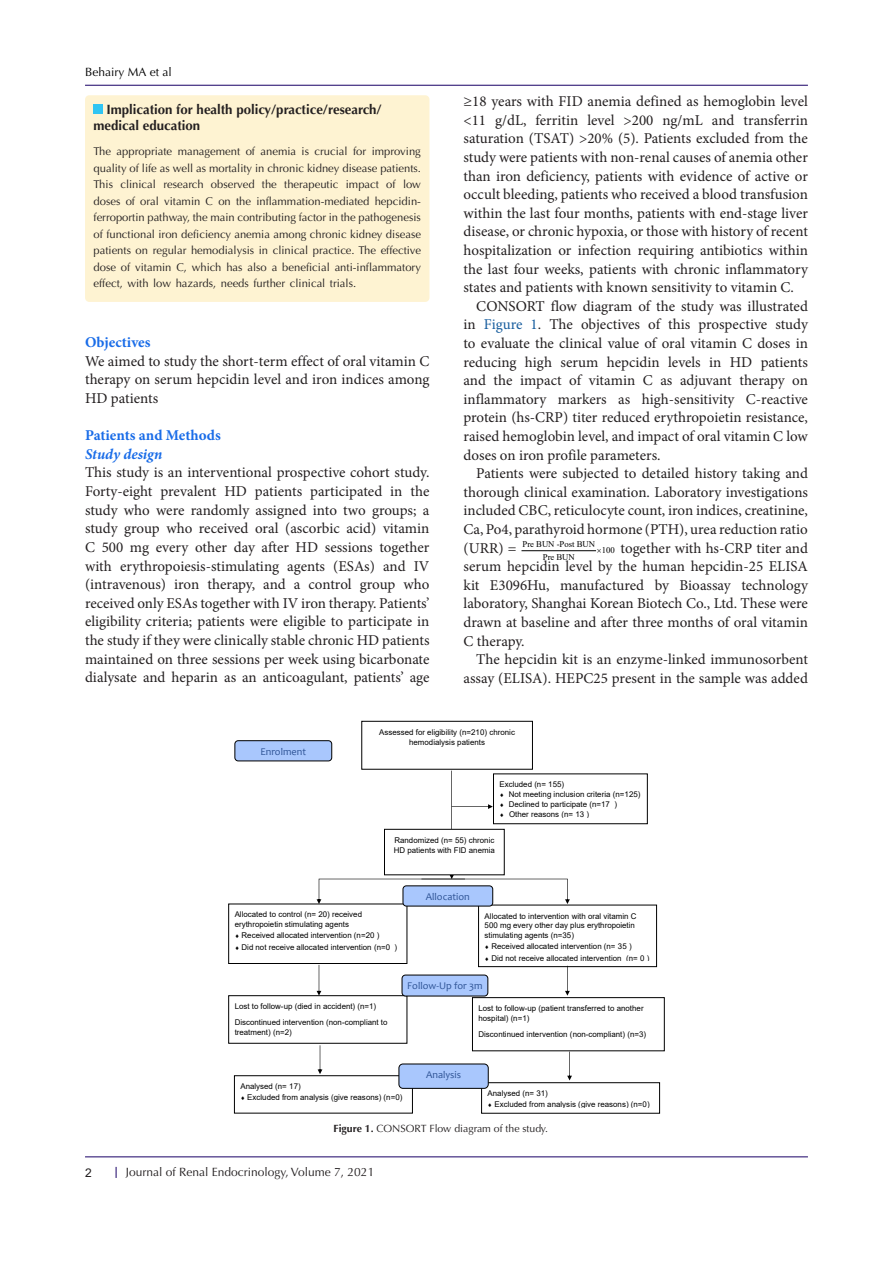
<style>
.page{position:relative;width:893px;height:1263px;background:#fff}
.page>*{position:absolute;margin:0;border:0;box-sizing:border-box;transform-origin:0 0}
.t1{font:15px/18.6px "Minion Pro";color:#231f20;text-align:justify}
.t2{font:700 15px "Minion Pro";color:#196ce8}
.t3{font:italic 700 15px "Minion Pro";color:#196ce8}
.t4{font:700 13.5px/16.5px "Optima LT Std";color:#231f20}
.t5{font:12px "Optima LT Std";color:#231f20}
.t6{font:12px "Optima LT Std";color:#000001}
.t7{font:12px "Arial";color:#231f20}
.t8{font:11.25px/16.5px "Optima LT Std";color:#231f20;text-align:justify}
.t9{font:10.5px "Optima LT Std";color:#231f20}
.t10{font:10.35px "Candara";color:#2f5496}
.t11{font:8.7px "Times New Roman";letter-spacing:-.005em;color:#000}
.t12{font:7.95px/9.9px "Arial";color:#000}
.s1{color:#175d9e}
.s2{font-weight:700}
</style>
<div class="page">
<hr style="left:85px;top:1156px;width:723px;height:1px;background:#190066">
<hr style="left:85px;top:85px;width:723px;height:1px;background:#190066">
<div style="left:85px;top:95px;width:344px;height:207px;background:#fef3d2;border-radius:4px"></div>
<div style="left:94px;top:104px;width:9px;height:10px;background:#30c5f3"></div>
<hr style="left:522px;top:550px;width:74px;height:1px;background:#000">
<div style="left:361px;top:721px;width:172px;height:48px;border:1px solid #000"></div>
<div style="left:234px;top:1075px;width:179px;height:38px;border:1px solid #000"></div>
<div style="left:228px;top:995px;width:179px;height:48px;border:1px solid #000"></div>
<div style="left:228px;top:904px;width:179px;height:60px;border:1px solid #000"></div>
<div style="left:472px;top:997px;width:193px;height:54px;border:1px solid #000"></div>
<div style="left:478px;top:905px;width:179px;height:62px;border:1px solid #000"></div>
<div style="left:481px;top:1082px;width:179px;height:31px;border:1px solid #000"></div>
<svg style="left:403px;top:885px;width:90px;height:21px"></svg>
<div style="left:399px;top:1064px;width:90px;height:25px;background:#a9c7fd;border:1px solid #000;border-radius:4px"></div>
<div style="left:402px;top:975px;width:86px;height:21px;background:#a9c7fd;border:1px solid #000;border-radius:3px"></div>
<svg style="left:317px;top:965px;width:4px;height:31px"></svg>
<svg style="left:565px;top:966px;width:5px;height:30px"></svg>
<svg style="left:318px;top:1045px;width:4px;height:29px"></svg>
<svg style="left:567px;top:1051px;width:5px;height:29px"></svg>
<svg style="left:317px;top:771px;width:253px;height:133px"></svg>
<div style="left:235px;top:740px;width:97px;height:21px;background:#a9c7fd;border:1px solid #000;border-radius:3px"></div>
<p class="t6" style="left:85px;top:65px;width:88px">Behairy MA et al</p>
<p class="t4" style="left:94px;top:101px;width:290px;text-indent:13px">Implication for health policy/practice/research/ medical education</p>
<p class="t8" style="left:94px;top:143px;width:329px">The appropriate management of anemia is crucial for improving quality of life as well as mortality in chronic kidney disease patients.<br>This clinical research observed the therapeutic impact of low doses of oral vitamin C on the inflammation-mediated hepcidin&shy;ferroportin pathway, the main contributing factor in the pathogenesis of functional iron deficiency anemia among chronic kidney disease patients on regular hemodialysis in clinical practice. The effective dose of vitamin C, which has also a beneficial anti-inflammatory effect, with low hazards, needs further clinical trials.</p>
<p class="t2" style="left:85px;top:332px;width:67px">Objectives</p>
<p class="t1" style="left:85px;top:352px;width:346px">We aimed to study the short-term effect of oral vitamin C therapy on serum hepcidin level and iron indices among HD patients</p>
<p class="t2" style="left:85px;top:425px;width:137px">Patients and Methods</p>
<p class="t3" style="left:85px;top:443px;width:79px">Study design</p>
<p class="t1" style="left:85px;top:463px;width:346px">This study is an interventional prospective cohort study.<br>Forty-eight prevalent HD patients participated in the study who were randomly assigned into two groups; a study group who received oral (ascorbic acid) vitamin C 500 mg every other day after HD sessions together with erythropoiesis-stimulating agents (ESAs) and IV (intravenous) iron therapy, and a control group who received only ESAs together with IV iron therapy. Patients’ eligibility criteria; patients were eligible to participate in the study if they were clinically stable chronic HD patients maintained on three sessions per week using bicarbonate dialysate and heparin as an anticoagulant, patients’ age</p>
<p class="t1" style="left:463px;top:92px;width:346px">≥18 years with FID anemia defined as hemoglobin level &lt;11 g/dL, ferritin level &gt;200 ng/mL and transferrin saturation (TSAT) &gt;20% (5). Patients excluded from the study were patients with non-renal causes of anemia other than iron deficiency, patients with evidence of active or occult bleeding, patients who received a blood transfusion within the last four months, patients with end-stage liver disease, or chronic hypoxia, or those with history of recent hospitalization or infection requiring antibiotics within the last four weeks, patients with chronic inflammatory states and patients with known sensitivity to vitamin C.</p>
<p class="t1" style="left:463px;top:297px;width:346px;text-indent:13px">CONSORT flow diagram of the study was illustrated in <span class="s1">Figure 1</span>. The objectives of this prospective study to evaluate the clinical value of oral vitamin C doses in reducing high serum hepcidin levels in HD patients and the impact of vitamin C as adjuvant therapy on inflammatory markers as high-sensitivity C-reactive protein (hs-CRP) titer reduced erythropoietin resistance, raised hemoglobin level, and impact of oral vitamin C low doses on iron profile parameters.</p>
<p class="t1" style="left:463px;top:464px;width:346px;text-indent:13px">Patients were subjected to detailed history taking and thorough clinical examination. Laboratory investigations included CBC, reticulocyte count, iron indices, creatinine, Ca, Po4, parathyroid hormone (PTH), urea reduction ratio (URR) =</p>
<p class="t11" style="left:523px;top:538px;width:74px">Pre BUN -Post BUN</p>
<p class="t1" style="left:463px;top:539px;width:346px;text-indent:157px">together with hs-CRP titer and serum hepcidin level by the human hepcidin-25 ELISA kit E3096Hu, manufactured by Bioassay technology laboratory, Shanghai Korean Biotech Co., Ltd. These were drawn at baseline and after three months of oral vitamin C therapy.</p>
<p class="t1" style="left:463px;top:650px;width:346px;text-align:right">The hepcidin kit is an enzyme-linked immunosorbent assay (ELISA). HEPC25 present in the sample was added</p>
<p class="t11" style="left:602px;top:544px;width:15px">100</p>
<p class="t11" style="left:543px;top:551px;width:34px">Pre BUN</p>
<p class="t10" style="left:260px;top:745px;width:47px">Enrolment</p>
<p class="t12" style="left:379px;top:727px;width:137px;text-align:center">Assessed for eligibility (n=210) chronic hemodialysis patients</p>
<p class="t12" style="left:499px;top:779px;width:66px">Excluded (n= 155)</p>
<p class="t12" style="left:499px;top:789px;width:142px">◻ Not meeting inclusion criteria (n=125)</p>
<p class="t12" style="left:499px;top:799px;width:119px">◻ Declined to participate (n=17 )</p>
<p class="t12" style="left:499px;top:809px;width:91px">◻ Other reasons (n= 13 )</p>
<p class="t12" style="left:394px;top:835px;width:103px">Randomized (n= 55) chronic<br>HD patients with FID anemia</p>
<p class="t10" style="left:426px;top:890px;width:45px">Allocation</p>
<p class="t12" style="left:235px;top:910px;width:129px">Allocated to control (n= 20) received erythropoietin stimulating agents</p>
<p class="t12" style="left:235px;top:930px;width:146px">◻ Received allocated intervention (n=20 )</p>
<p class="t12" style="left:235px;top:942px;width:164px">◻ Did not receive allocated intervention (n=0 )</p>
<p class="t12" style="left:235px;top:998px;width:154px;line-height:16.2px">Lost to follow-up (died in accident) (n=1)<br>Discontinued intervention (non-compliant to</p>
<p class="t12" style="left:235px;top:1027px;width:59px">treatment) (n=2)</p>
<p class="t12" style="left:485px;top:911px;width:153px">Allocated to intervention with oral vitamin C<br>500 mg every other day plus erythropoietin stimulating agents (n=35)</p>
<p class="t12" style="left:485px;top:941px;width:148px">◻ Received allocated intervention (n= 35 )</p>
<p class="t12" style="left:485px;top:953px;width:166px">◻ Did not receive allocated intervention (n= 0 )</p>
<p class="t10" style="left:407px;top:979px;width:77px">Follow-Up for 3m</p>
<p class="t12" style="left:478px;top:1003px;width:167px">Lost to follow-up (patient transferred to another hospital) (n=1)</p>
<p class="t12" style="left:478px;top:1029px;width:169px">Discontinued intervention (non-compliant) (n=3)</p>
<p class="t10" style="left:426px;top:1068px;width:37px">Analysis</p>
<p class="t12" style="left:240px;top:1081px;width:62px">Analysed (n= 17)</p>
<p class="t12" style="left:240px;top:1092px;width:164px">◻ Excluded from analysis (give reasons) (n=0)</p>
<p class="t12" style="left:488px;top:1088px;width:62px">Analysed (n= 31)</p>
<p class="t12" style="left:488px;top:1099px;width:164px">◻ Excluded from analysis (give reasons) (n=0)</p>
<p class="t9" style="left:334px;top:1123px;width:216px"><span class="s2">Figure 1.</span> CONSORT Flow diagram of the study.</p>
<p class="t7" style="left:85px;top:1164px;width:8px">2</p>
<p class="t5" style="left:126px;top:1165px;width:250px">Journal of Renal Endocrinology, Volume 7, 2021</p>
</div>
